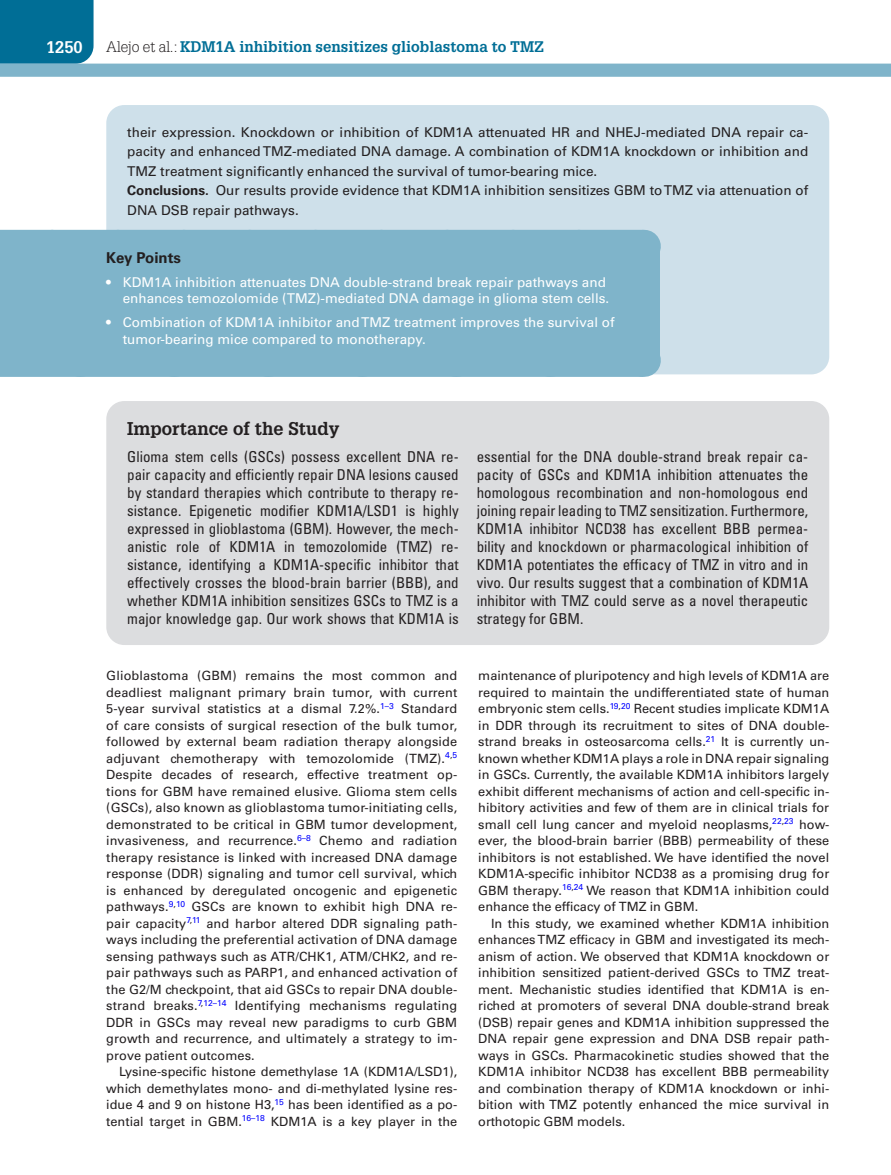
<style>
.page{position:relative;width:891px;height:1175px;background:#fff}
.page>*{position:absolute;margin:0;border:0;box-sizing:border-box;transform-origin:0 0}
.t1{font:700 18px "Glypha LT Std";color:#231f20}
.t2{font:700 16.5px "Glypha LT Std";color:#fff}
.t3{font:condensed 15px/18px "Univers LT Std";color:#231f20;text-align:justify}
.t4{font:700 15px "Glypha LT Std";color:#006e96}
.t5{font:700 15px "Univers LT Std";color:#231f20}
.t6{font:13.5px/19.5px "Univers LT Std";color:#231f20}
.t7{font:13.5px/16.5px "Univers LT Std";color:#fff;text-align:right}
.t8{font:12.75px/16.5px "Univers LT Std";color:#231f20;text-align:justify}
.s1{font-weight:300;color:#231f20}
.s2{font-weight:700}
</style>
<div class="page">
<div style="left:0;top:0;width:94px;height:64px;background:#006e96"></div>
<div style="left:0;top:64px;width:891px;height:12px;background:#7fb4ca"></div>
<div style="left:106px;top:105px;width:723px;height:269px;background:#cee0ea;border-radius:18px"></div>
<div style="left:0;top:230px;width:643px;height:33px;background:#7fb4ca"></div>
<hr style="left:643px;top:230px;width:1px;height:33px;background:#7fb4ca">
<div style="left:0;top:263px;width:660px;height:44px;background:#7fb4ca"></div>
<div style="left:0;top:304px;width:660px;height:57px;background:#7fb4ca"></div>
<div style="left:0;top:344px;width:643px;height:33px;background:#7fb4ca"></div>
<svg style="left:85px;top:376px;width:511px;height:1px"></svg>
<hr style="left:643px;top:344px;width:1px;height:33px;background:#7fb4ca">
<div style="left:106px;top:401px;width:723px;height:244px;background:#dcdddf;border-radius:18px"></div>
<p class="t2" style="left:46px;top:37px;width:38px">1250</p>
<p class="t4" style="left:106px;top:37px;width:439px"><span class="s1">Alejo et al.:</span> KDM1A inhibition sensitizes glioblastoma to TMZ</p>
<p class="t6" style="left:127px;top:122px;width:683px">their expression. Knockdown or inhibition of KDM1A attenuated HR and NHEJ-mediated DNA repair ca&shy;pacity and enhanced TMZ-mediated DNA damage. A combination of KDM1A knockdown or inhibition and TMZ treatment significantly enhanced the survival of tumor-bearing mice.<br><span class="s2">Conclusions.</span> Our results provide evidence that KDM1A inhibition sensitizes GBM to TMZ via attenuation of DNA DSB repair pathways.</p>
<p class="t5" style="left:106px;top:249px;width:76px">Key Points</p>
<p class="t7" style="left:106px;top:274px;width:505px">• KDM1A inhibition attenuates DNA double-strand break repair pathways and enhances temozolomide (TMZ)-mediated DNA damage in glioma stem cells.</p>
<p class="t7" style="left:123px;top:314px;width:493px;text-align:left;text-indent:-16px">• Combination of KDM1A inhibitor and TMZ treatment improves the survival of tumor-bearing mice compared to monotherapy.</p>
<h1 class="t1" style="left:127px;top:417px;width:214px">Importance of the Study</h1>
<p class="t3" style="left:127px;top:447px;width:333px">Glioma stem cells (GSCs) possess excellent DNA re&shy;pair capacity and efficiently repair DNA lesions caused by standard therapies which contribute to therapy re&shy;sistance. Epigenetic modifier KDM1A/LSD1 is highly expressed in glioblastoma (GBM). However, the mech&shy;anistic role of KDM1A in temozolomide (TMZ) re&shy;sistance, identifying a KDM1A-specific inhibitor that effectively crosses the blood-brain barrier (BBB), and whether KDM1A inhibition sensitizes GSCs to TMZ is a major knowledge gap. Our work shows that KDM1A is</p>
<p class="t3" style="left:477px;top:447px;width:333px">essential for the DNA double-strand break repair ca&shy;pacity of GSCs and KDM1A inhibition attenuates the homologous recombination and non-homologous end joining repair leading to TMZ sensitization. Furthermore, KDM1A inhibitor NCD38 has excellent BBB permea&shy;bility and knockdown or pharmacological inhibition of KDM1A potentiates the efficacy of TMZ in vitro and in vivo. Our results suggest that a combination of KDM1A inhibitor with TMZ could serve as a novel therapeutic strategy for GBM.</p>
<p class="t8" style="left:106px;top:667px;width:353px">Glioblastoma (GBM) remains the most common and deadliest malignant primary brain tumor, with current 5-year survival statistics at a dismal 7.2%.<sup>1–3</sup> Standard of care consists of surgical resection of the bulk tumor, followed by external beam radiation therapy alongside adjuvant chemotherapy with temozolomide (TMZ).<sup>4</sup><sup>,</sup><sup>5<br></sup>Despite decades of research, effective treatment op&shy;tions for GBM have remained elusive. Glioma stem cells (GSCs), also known as glioblastoma tumor-initiating cells, demonstrated to be critical in GBM tumor development, invasiveness, and recurrence.<sup>6–8</sup> Chemo and radiation therapy resistance is linked with increased DNA damage response (DDR) signaling and tumor cell survival, which is enhanced by deregulated oncogenic and epigenetic pathways.<sup>9</sup><sup>,</sup><sup>10</sup> GSCs are known to exhibit high DNA re&shy;pair capacity<sup>7</sup><sup>,</sup><sup>11</sup> and harbor altered DDR signaling path&shy;ways including the preferential activation of DNA damage sensing pathways such as ATR/CHK1, ATM/CHK2, and re&shy;pair pathways such as PARP1, and enhanced activation of the G2/M checkpoint, that aid GSCs to repair DNA double&shy;strand breaks.<sup>7</sup><sup>,</sup><sup>12–14</sup> Identifying mechanisms regulating DDR in GSCs may reveal new paradigms to curb GBM growth and recurrence, and ultimately a strategy to im&shy;prove patient outcomes.</p>
<p class="t8" style="left:106px;top:1063px;width:352px;text-indent:13px">Lysine-specific histone demethylase 1A (KDM1A/LSD1), which demethylates mono- and di-methylated lysine res&shy;idue 4 and 9 on histone H3,<sup>15</sup> has been identified as a po&shy;tential target in GBM.<sup>16–18</sup> KDM1A is a key player in the</p>
<p class="t8" style="left:478px;top:667px;width:353px">maintenance of pluripotency and high levels of KDM1A are required to maintain the undifferentiated state of human embryonic stem cells.<sup>19</sup><sup>,</sup><sup>20</sup> Recent studies implicate KDM1A in DDR through its recruitment to sites of DNA double&shy;strand breaks in osteosarcoma cells.<sup>21</sup> It is currently un&shy;known whether KDM1A plays a role in DNA repair signaling in GSCs. Currently, the available KDM1A inhibitors largely exhibit different mechanisms of action and cell-specific in&shy;hibitory activities and few of them are in clinical trials for small cell lung cancer and myeloid neoplasms,<sup>22</sup><sup>,</sup><sup>23</sup> how&shy;ever, the blood-brain barrier (BBB) permeability of these inhibitors is not established. We have identified the novel KDM1A-specific inhibitor NCD38 as a promising drug for GBM therapy.<sup>16</sup><sup>,</sup><sup>24</sup> We reason that KDM1A inhibition could enhance the efficacy of TMZ in GBM.</p>
<p class="t8" style="left:478px;top:915px;width:353px;text-indent:13px">In this study, we examined whether KDM1A inhibition enhances TMZ efficacy in GBM and investigated its mech&shy;anism of action. We observed that KDM1A knockdown or inhibition sensitized patient-derived GSCs to TMZ treat&shy;ment. Mechanistic studies identified that KDM1A is en&shy;riched at promoters of several DNA double-strand break (DSB) repair genes and KDM1A inhibition suppressed the DNA repair gene expression and DNA DSB repair path&shy;ways in GSCs. Pharmacokinetic studies showed that the KDM1A inhibitor NCD38 has excellent BBB permeability and combination therapy of KDM1A knockdown or inhi&shy;bition with TMZ potently enhanced the mice survival in orthotopic GBM models.</p>
</div>
